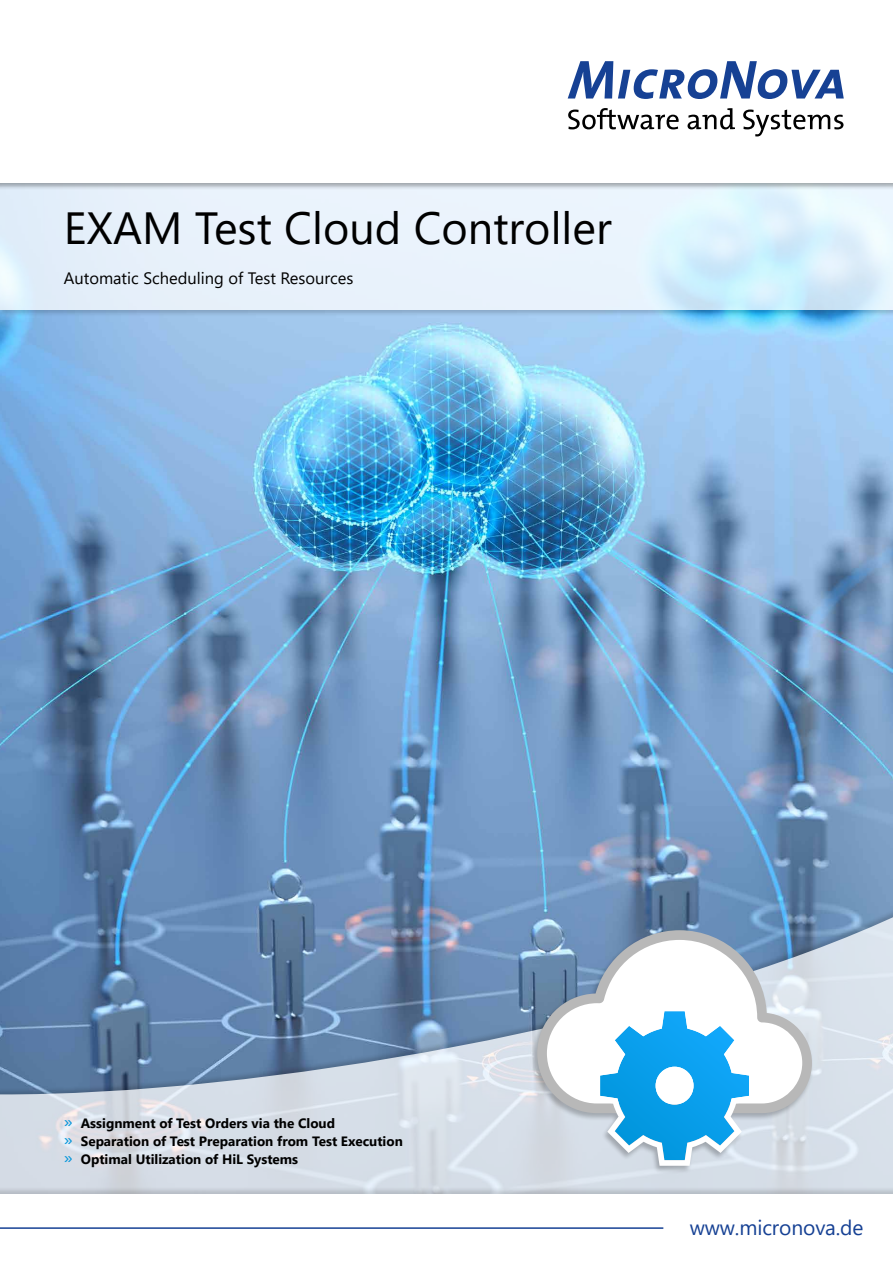
<style>
.page{position:relative;width:893px;height:1263px;background:#fff}
.page>*{position:absolute;margin:0;border:0;box-sizing:border-box;transform-origin:0 0}
.t1{font:45px "Segoe UI";color:#000}
.t2{font:21px "Segoe UI";letter-spacing:-.005em;color:#164194}
.t3{font:16.5px "Segoe UI";color:#000}
.t4{font:700 13.5px/18px "Segoe UI";color:#000}
.s1{font-weight:400;font-size:18px;color:#0095db}
</style>
<div class="page">
<img style="left:0;top:317px;width:893px;height:587px">
<svg style="left:0;top:911px;width:893px;height:275px;background:#9bafc9"></svg>
<div style="left:0;top:0;width:893px;height:317px;background:#000;opacity:.25"></div>
<svg style="left:0;top:191px;width:893px;height:118px;background:#e4f1fb"></svg>
<div style="left:530px;top:929px;width:283px;height:244px;background:#000;opacity:.25"></div>
<svg style="left:537px;top:930px;width:275px;height:183px"></svg>
<svg style="left:594px;top:1005px;width:161px;height:161px"></svg>
<div style="left:0;top:0;width:893px;height:191px;background:#000;opacity:.33"></div>
<div style="left:0;top:0;width:893px;height:183px;background:#fff"></div>
<svg style="left:568px;top:108px;width:111px;height:21px"></svg>
<svg style="left:687px;top:108px;width:48px;height:21px"></svg>
<svg style="left:743px;top:110px;width:100px;height:26px"></svg>
<svg style="left:568px;top:61px;width:276px;height:38px"></svg>
<div style="left:0;top:1186px;width:893px;height:77px;background:#000;opacity:.15"></div>
<div style="left:0;top:1194px;width:893px;height:69px;background:#fff"></div>
<hr style="left:0;top:1227px;width:663px;height:2px;background:#164194">
<h1 class="t1" style="left:64px;top:186px;width:549px">EXAM Test Cloud Controller</h1>
<p class="t3" style="left:64px;top:262px;width:291px">Automatic Scheduling of Test Resources</p>
<p class="t4" style="left:64px;top:1113px;width:341px"><span class="s1">»</span> Assignment of Test Orders via the Cloud<br><span class="s1">»</span> Separation of Test Preparation from Test Execution <span class="s1">»</span> Optimal Utilization of HiL Systems</p>
<h2 class="t2" style="left:690px;top:1208px;width:175px">www.micronova.de</h2>
</div>
